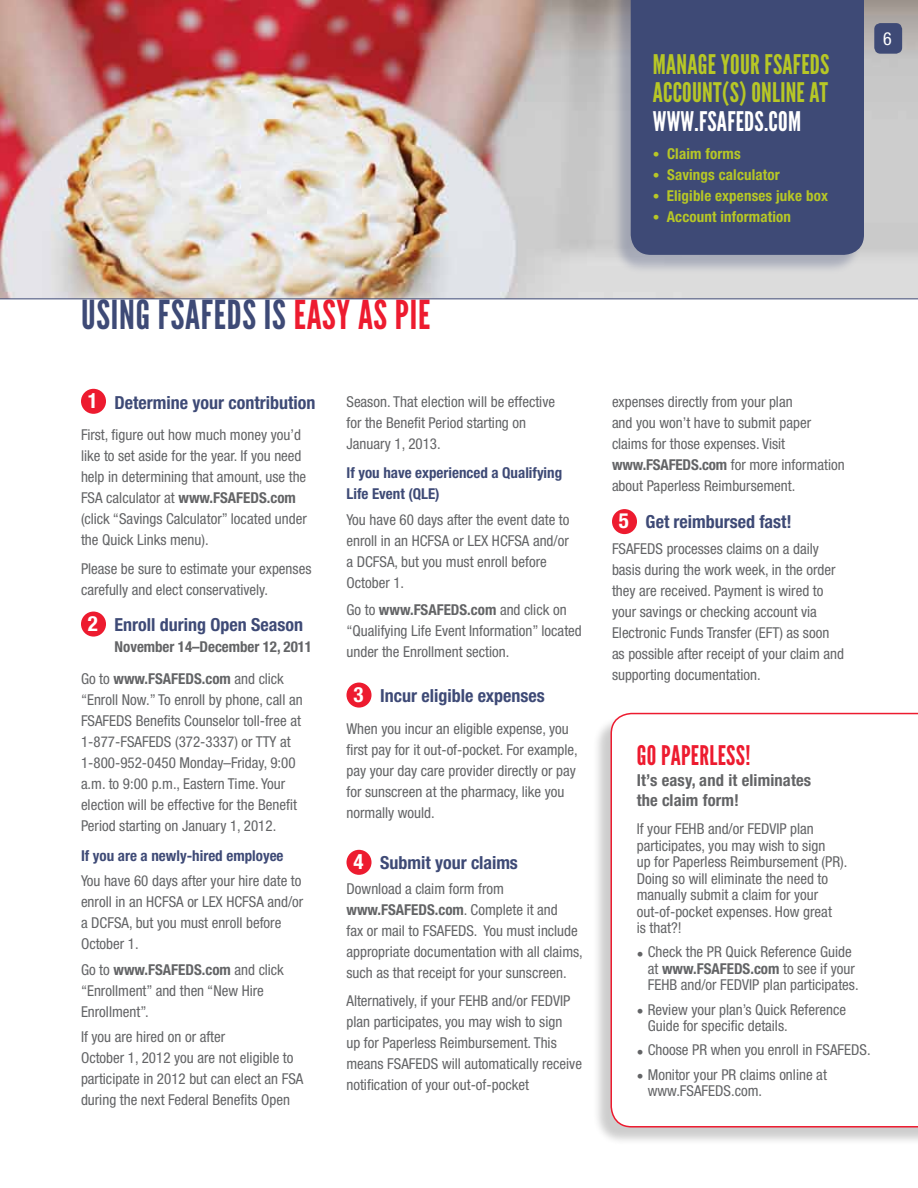
<style>
.page{position:relative;width:918px;height:1188px;background:#fff}
.page>*{position:absolute;margin:0;border:0;box-sizing:border-box;transform-origin:0 0}
.t1{font:39.9px "League Gothic";letter-spacing:.02em;color:#3e4a76}
.t2{font:27px/28.5px "League Gothic";letter-spacing:.01em;color:#b7c726}
.t3{font:27px "League Gothic";letter-spacing:.01em;color:#fff}
.t4{font:27px "League Gothic";letter-spacing:.01em;color:#ed1b2f}
.t5{font:700 condensed 18px "Helvetica Neue";color:#3e4a76}
.t6{font:condensed 18px "Helvetica Neue";color:#fff}
.t7{font:700 condensed 16.5px/19.5px "Helvetica Neue";letter-spacing:.01em;color:#636466}
.t8{font:condensed 15px/21px "Helvetica Neue";color:#636466}
.t9{font:700 condensed 15px/21px "Helvetica Neue";color:#3e4a76}
.t10{font:700 condensed 15px "Helvetica Neue";letter-spacing:.01em;color:#b7c726}
.t11{font:700 condensed 15px/32.2px "Helvetica Neue";letter-spacing:-.005em;color:#636466}
.s1{font-size:13.5px}
.s2{color:#ed1b2f}
.s3{font-size:21px;color:#fff}
.s4{font-weight:700}
.s5{font-weight:400}
</style>
<div class="page">
<img style="left:0;top:0;width:918px;height:298px">
<div style="left:54px;top:271px;width:391px;height:75px;background:#fff;opacity:.75"></div>
<div style="left:73px;top:290px;width:366px;height:48px;background:#fff;opacity:.75"></div>
<div style="left:81px;top:389px;width:25px;height:25px;background:#ed1b2f;border-radius:50%"></div>
<div style="left:81px;top:612px;width:25px;height:25px;background:#ed1b2f;border-radius:50%"></div>
<div style="left:346px;top:683px;width:26px;height:25px;background:#ed1b2f;border-radius:50%"></div>
<div style="left:346px;top:850px;width:26px;height:25px;background:#ed1b2f;border-radius:50%"></div>
<div style="left:612px;top:509px;width:25px;height:25px;background:#ed1b2f;border-radius:50%"></div>
<div style="left:612px;top:0;width:250px;height:274px;background:#3e4a76;opacity:.3"></div>
<div style="left:631px;top:0;width:233px;height:255px;background:#3e4a76"></div>
<hr style="left:0;top:298px;width:918px;height:1px;background:#3e4a76">
<div style="left:592px;top:715px;width:326px;height:431px;background:#000;opacity:.2"></div>
<svg style="left:610px;top:713px;width:308px;height:415px"></svg>
<div style="left:874px;top:23px;width:28px;height:31px;background:#3e4a76;border-radius:6px"></div>
<h2 class="t2" style="left:653px;top:50px;width:177px">MANAGE YOUR FSAFEDS<br>ACCOUNT(S) ONLINE AT</h2>
<h2 class="t3" style="left:653px;top:106px;width:150px">WWW.FSAFEDS.COM</h2>
<p class="t10" style="left:653px;top:144px;width:89px"><span class="s1">•</span> Claim forms</p>
<p class="t10" style="left:653px;top:165px;width:129px"><span class="s1">•</span> Savings calculator</p>
<p class="t10" style="left:653px;top:186px;width:177px"><span class="s1">•</span> Eligible expenses juke box</p>
<p class="t10" style="left:653px;top:207px;width:140px"><span class="s1">•</span> Account information</p>
<p class="t6" style="left:883px;top:29px;width:10px">6</p>
<h1 class="t1" style="left:81px;top:291px;width:351px">USING FSAFEDS IS <span class="s2">EAS Y AS PIE</span></h1>
<p class="t5" style="left:88px;top:392px;width:229px"><span class="s3">1</span> Determine your contribution</p>
<p class="t8" style="left:81px;top:424px;width:227px">First, figure out how much money you’d like to set aside for the year. If you need help in determining that amount, use the FSA calculator at <span class="s4">www.FSAFEDS.com </span>(click “Savings Calculator” located under the Quick Links menu).</p>
<p class="t8" style="left:81px;top:558px;width:232px">Please be sure to estimate your expenses carefully and elect conservatively.</p>
<p class="t5" style="left:88px;top:613px;width:217px"><span class="s3">2</span> Enroll during Open Season</p>
<p class="t11" style="left:81px;top:630px;width:233px;text-indent:34px">November 14–December 12, 2011<br><span class="s5">Go to</span> www.FSAFEDS.com <span class="s5">and click</span></p>
<p class="t8" style="left:81px;top:689px;width:223px">“Enroll Now.” To enroll by phone, call an FSAFEDS Benefits Counselor toll-free at 1-877-FSAFEDS (372-3337) or TTY at 1-800-952-0450 Monday–Friday, 9:00 a.m. to 9:00 p.m., Eastern Time. Your election will be effective for the Benefit Period starting on January 1, 2012.</p>
<p class="t9" style="left:81px;top:845px;width:204px">If you are a newly-hired employee</p>
<p class="t8" style="left:81px;top:870px;width:224px">You have 60 days after your hire date to enroll in an HCFSA or LEX HCFSA and/or a DCFSA, but you must enroll before<br>October 1.</p>
<p class="t8" style="left:81px;top:959px;width:204px">Go to <span class="s4">www.FSAFEDS.com</span> and click “Enrollment” and then “New Hire<br>Enrollment”.</p>
<p class="t8" style="left:81px;top:1026px;width:224px">If you are hired on or after<br>October 1, 2012 you are not eligible to participate in 2012 but can elect an FSA during the next Federal Benefits Open</p>
<p class="t8" style="left:347px;top:391px;width:210px">Season. That election will be effective for the Benefit Period starting on<br>January 1, 2013.</p>
<p class="t9" style="left:347px;top:462px;width:217px">If you have experienced a Qualifying<br>Life Event (QLE)</p>
<p class="t8" style="left:347px;top:509px;width:225px">You have 60 days after the event date to enroll in an HCFSA or LEX HCFSA and/or a DCFSA, but you must enroll before<br>October 1.</p>
<p class="t8" style="left:347px;top:599px;width:237px">Go to <span class="s4">www.FSAFEDS.com</span> and click on “Qualifying Life Event Information” located under the Enrollment section.</p>
<p class="t5" style="left:353px;top:684px;width:193px"><span class="s3">3</span> Incur eligible expenses</p>
<p class="t8" style="left:346px;top:718px;width:233px">When you incur an eligible expense, you first pay for it out-of-pocket. For example, pay your day care provider directly or pay for sunscreen at the pharmacy, like you normally would.</p>
<p class="t5" style="left:353px;top:852px;width:166px"><span class="s3">4</span> Submit your claims</p>
<p class="t8" style="left:346px;top:878px;width:238px">Download a claim form from <span class="s4">www.FSAFEDS.com</span>. Complete it and<br>fax or mail to FSAFEDS. You must include appropriate documentation with all claims, such as that receipt for your sunscreen.</p>
<p class="t8" style="left:346px;top:990px;width:237px">Alternatively, if your FEHB and/or FEDVIP plan participates, you may wish to sign<br>up for Paperless Reimbursement. This means FSAFEDS will automatically receive notification of your out-of-pocket</p>
<p class="t8" style="left:612px;top:391px;width:234px">expenses directly from your plan<br>and you won’t have to submit paper claims for those expenses. Visit <span class="s4">www.FSAFEDS.com</span> for more information about Paperless Reimbursement.</p>
<p class="t5" style="left:619px;top:511px;width:174px"><span class="s3">5</span> Get reimbursed fast!</p>
<p class="t8" style="left:612px;top:538px;width:234px">FSAFEDS processes claims on a daily basis during the work week, in the order they are received. Payment is wired to your savings or checking account via Electronic Funds Transfer (EFT) as soon as possible after receipt of your claim and supporting documentation.</p>
<h2 class="t4" style="left:637px;top:740px;width:115px">GO PAPERLESS!</h2>
<p class="t7" style="left:637px;top:770px;width:176px">It’s easy, and it eliminates the claim form!</p>
<p class="t8" style="left:637px;top:820px;width:212px;line-height:16.5px">If your FEHB and/or FEDVIP plan participates, you may wish to sign<br>up for Paperless Reimbursement (PR).<br>Doing so will eliminate the need to manually submit a claim for your out-of-pocket expenses. How great<br>is that?!</p>
<p class="t8" style="left:648px;top:944px;width:212px;line-height:16.5px;text-indent:-11px"><sub>•</sub> Check the PR Quick Reference Guide at <span class="s4">www.FSAFEDS.com</span> to see if your<br>FEHB and/or FEDVIP plan participates.</p>
<p class="t8" style="left:648px;top:1001px;width:200px;line-height:16.5px;text-indent:-11px"><sub>•</sub> Review your plan’s Quick Reference<br>Guide for specific details.</p>
<p class="t8" style="left:637px;top:1039px;width:235px"><sub>•</sub> Choose PR when you enroll in FSAFEDS.</p>
<p class="t8" style="left:648px;top:1066px;width:181px;line-height:16.5px;text-indent:-11px"><sub>•</sub> Monitor your PR claims online at www.FSAFEDS.com.</p>
</div>
